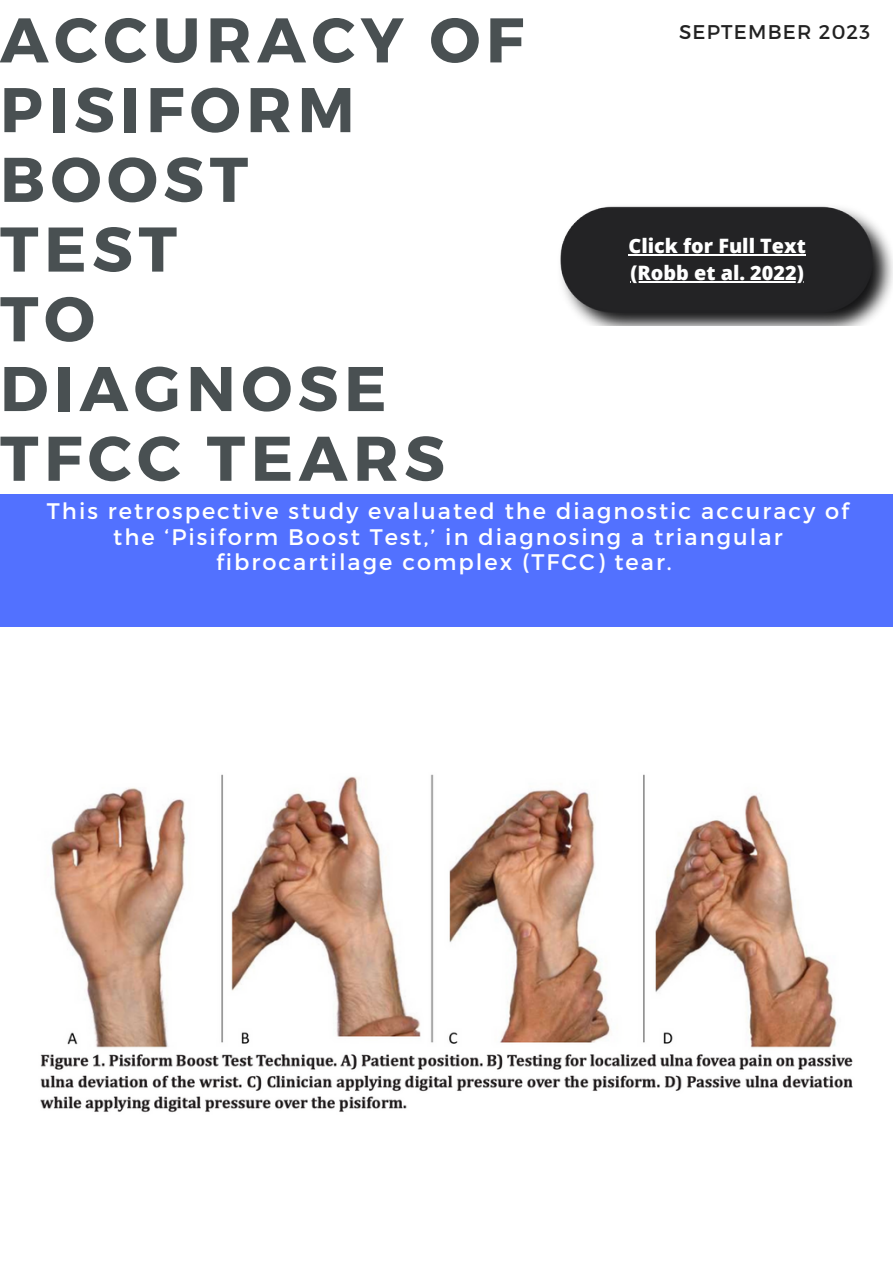
<style>
.page{position:relative;width:893px;height:1264px;background:#fff}
.page>*{position:absolute;margin:0;border:0;box-sizing:border-box;transform-origin:0 0}
.t1{font:700 63px/69.8px "Montserrat";letter-spacing:.09em;color:#495052}
.t2{font:22.5px/25.8px "Montserrat";letter-spacing:.09em;color:#fff;text-align:center}
.t3{font:800 19.8px "Open Sans";color:#fff}
.t4{font:19.8px "Montserrat";letter-spacing:.06em;color:#222}
</style>
<div class="page">
<div style="left:0;top:495px;width:892px;height:767px;background:#5271ff"></div>
<img style="left:560px;top:206px;width:332px;height:119px">
<div style="left:0;top:627px;width:892px;height:635px;background:#fff"></div>
<img style="left:40px;top:774px;width:813px;height:339px">
<hr style="left:628px;top:254px;width:177px;height:1px;background:#fff">
<hr style="left:630px;top:281px;width:173px;height:1px;background:#fff">
<p class="t1" style="left:0;top:2px;width:525px">ACCURACY OF<br>PISIFORM</p>
<p class="t1" style="left:0;top:141px;width:250px">BOOST</p>
<p class="t1" style="left:0;top:211px;width:178px">TEST</p>
<p class="t1" style="left:0;top:281px;width:96px">TO</p>
<p class="t1" style="left:0;top:350px;width:388px">DIAGNOSE</p>
<p class="t1" style="left:0;top:420px;width:446px">TFCC TEARS</p>
<p class="t4" style="left:679px;top:19px;width:193px">SEPTEMBER 2023</p>
<p class="t3" style="left:628px;top:232px;width:179px">Click for Full Text</p>
<p class="t3" style="left:630px;top:259px;width:175px">(Robb et al. 2022)</p>
<p class="t2" style="left:47px;top:496px;width:803px">This retrospective study evaluated the diagnostic accuracy of the ‘Pisiform Boost Test,’ in diagnosing a triangular fibrocartilage complex (TFCC) tear.</p>
</div>
